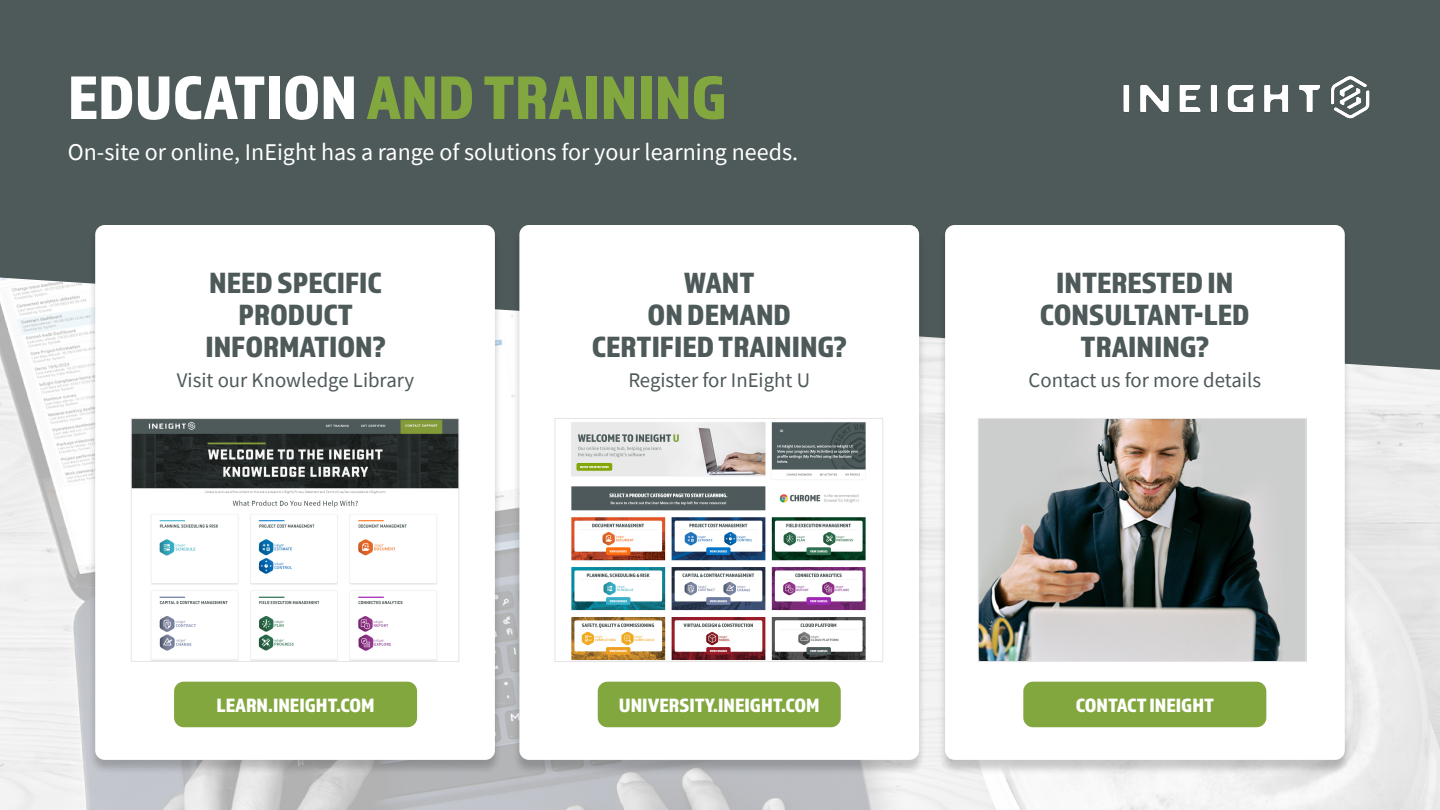
<style>
.page{position:relative;width:1440px;height:810px;background:#fff}
.page>*{position:absolute;margin:0;border:0;box-sizing:border-box;transform-origin:0 0}
.t1{font:63.75px "Almaq Refined";color:#82a73e}
.t2{font:30.38px/32px "Almaq Refined";color:#4e5959;text-align:center}
.t3{font:24px "Source Sans Pro";color:#fff}
.t4{font:20.77px "Source Sans Pro";color:#4e5959}
.t5{font:19.95px "Almaq Refined";color:#fff}
.s1{color:#fff}
</style>
<div class="page">
<img style="left:0;top:370px;width:1440px;height:440px">
<div style="left:0;top:0;width:1440px;height:370px;background:#4e5959"></div>
<img style="left:1123px;top:76px;width:248px;height:43px">
<div style="left:88px;top:226px;width:414px;height:549px;background:#000;opacity:.2"></div>
<div style="left:95px;top:225px;width:400px;height:535px;background:#fff;border-radius:10px"></div>
<div style="left:938px;top:226px;width:414px;height:549px;background:#000;opacity:.2"></div>
<div style="left:945px;top:225px;width:400px;height:535px;background:#fff;border-radius:10px"></div>
<img style="left:133px;top:420px;width:324px;height:240px">
<div style="left:131px;top:418px;width:328px;height:244px;border:1px solid #e6e4e5"></div>
<img style="left:980px;top:420px;width:324px;height:240px">
<div style="left:978px;top:418px;width:328px;height:244px;border:1px solid #e6e4e5"></div>
<div style="left:1023px;top:682px;width:243px;height:45px;background:#82a73e;border-radius:10px"></div>
<div style="left:174px;top:682px;width:243px;height:45px;background:#82a73e;border-radius:10px"></div>
<div style="left:512px;top:226px;width:414px;height:549px;background:#000;opacity:.2"></div>
<div style="left:519px;top:225px;width:400px;height:535px;background:#fff;border-radius:10px"></div>
<img style="left:571px;top:422px;width:295px;height:238px">
<div style="left:555px;top:418px;width:328px;height:244px;border:1px solid #e6e4e5"></div>
<div style="left:598px;top:682px;width:243px;height:45px;background:#82a73e;border-radius:10px"></div>
<p class="t1" style="left:68px;top:59px;width:660px"><span class="s1">EDUCATION</span> AND TRAINING</p>
<p class="t3" style="left:68px;top:137px;width:732px">On-site or online, InEight has a range of solutions for your learning needs.</p>
<p class="t2" style="left:205px;top:266px;width:182px">NEED SPECIFIC<br>PRODUCT<br>INFORMATION?</p>
<p class="t4" style="left:177px;top:367px;width:239px">Visit our Knowledge Library</p>
<p class="t2" style="left:592px;top:266px;width:256px">WANT<br>ON DEMAND<br>CERTIFIED TRAINING?</p>
<p class="t4" style="left:628px;top:367px;width:183px">Register for InEight U</p>
<p class="t2" style="left:1040px;top:266px;width:211px">INTERESTED IN<br>CONSULTANT-LED<br>TRAINING?</p>
<p class="t4" style="left:1029px;top:367px;width:234px">Contact us for more details</p>
<p class="t5" style="left:217px;top:693px;width:160px">LEARN.INEIGHT.COM</p>
<p class="t5" style="left:619px;top:693px;width:202px">UNIVERSITY.INEIGHT.COM</p>
<p class="t5" style="left:1076px;top:693px;width:140px">CONTACT INEIGHT</p>
</div>
